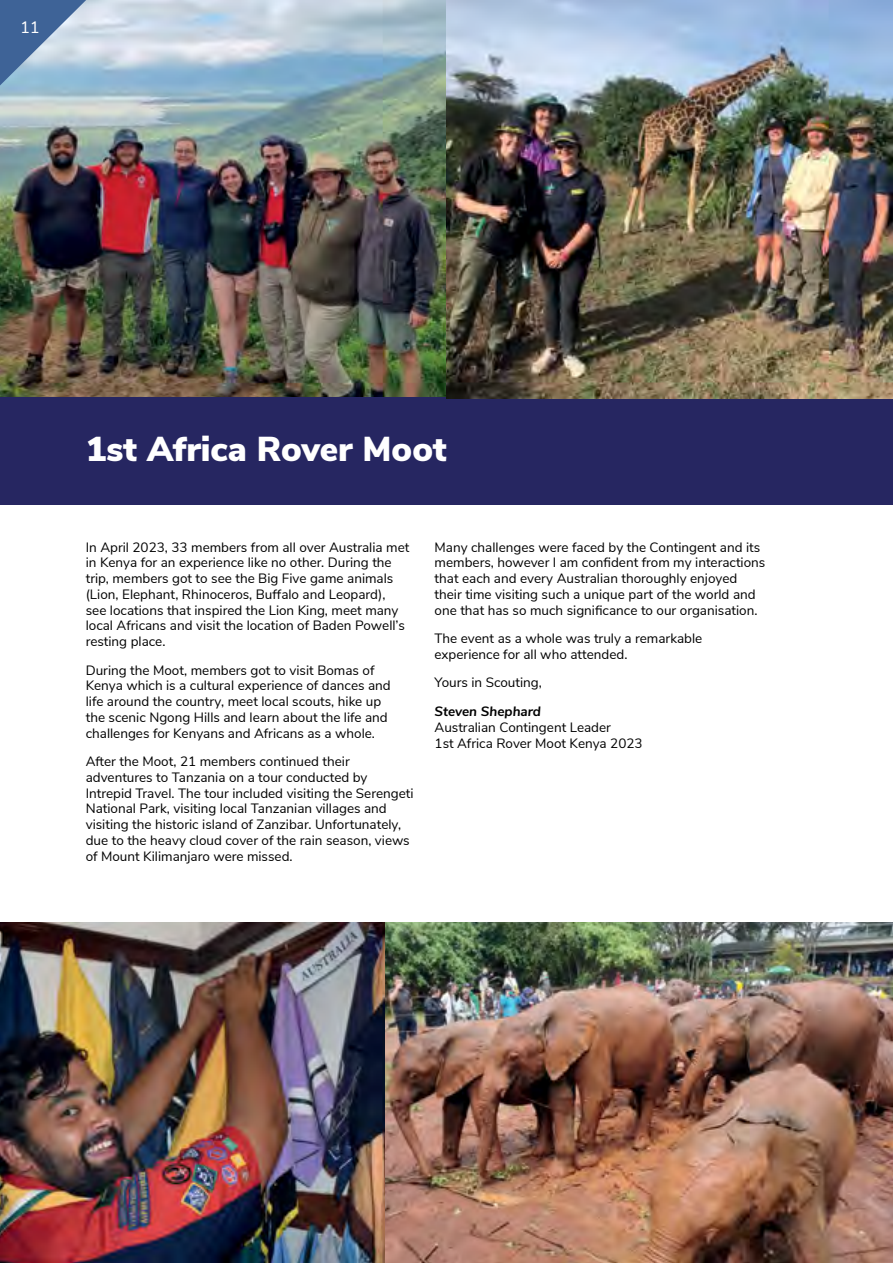
<style>
.page{position:relative;width:893px;height:1263px;background:#fff}
.page>*{position:absolute;margin:0;border:0;box-sizing:border-box;transform-origin:0 0}
.t1{font:900 34.5px "Nunito Sans";color:#fff}
.t2{font:16.5px "Nunito Sans";color:#fff}
.t3{font:13.5px/15.8px "Nunito Sans";color:#000}
.t4{font:italic 700 13.5px "Nunito Sans";color:#000}
</style>
<div class="page">
<img style="left:0;top:0;width:893px;height:397px">
<svg style="left:0;top:0;width:86px;height:85px;background:#7a99bb"></svg>
<div style="left:0;top:397px;width:893px;height:108px;background:#262661"></div>
<img style="left:385px;top:923px;width:508px;height:340px">
<img style="left:0;top:923px;width:385px;height:340px">
<p class="t2" style="left:20px;top:15px;width:21px">11</p>
<h1 class="t1" style="left:86px;top:423px;width:363px">1st Africa Rover Moot</h1>
<p class="t3" style="left:86px;top:538px;width:325px">In April 2023, 33 members from all over Australia met in Kenya for an experience like no other. During the trip, members got to see the Big Five game animals (Lion, Elephant, Rhinoceros, Buffalo and Leopard), see locations that inspired the Lion King, meet many local Africans and visit the location of Baden Powell’s resting place.</p>
<p class="t3" style="left:86px;top:661px;width:307px">During the Moot, members got to visit Bomas of Kenya which is a cultural experience of dances and life around the country, meet local scouts, hike up the scenic Ngong Hills and learn about the life and challenges for Kenyans and Africans as a whole.</p>
<p class="t3" style="left:86px;top:753px;width:329px">After the Moot, 21 members continued their adventures to Tanzania on a tour conducted by Intrepid Travel. The tour included visiting the Serengeti National Park, visiting local Tanzanian villages and visiting the historic island of Zanzibar. Unfortunately, due to the heavy cloud cover of the rain season, views of Mount Kilimanjaro were missed.</p>
<p class="t3" style="left:435px;top:538px;width:332px">Many challenges were faced by the Contingent and its members, however I am confident from my interactions that each and every Australian thoroughly enjoyed their time visiting such a unique part of the world and one that has so much significance to our organisation.</p>
<p class="t3" style="left:435px;top:630px;width:269px">The event as a whole was truly a remarkable experience for all who attended.</p>
<p class="t3" style="left:435px;top:674px;width:109px">Yours in Scouting,</p>
<p class="t4" style="left:435px;top:701px;width:108px">Steven Shephard</p>
<p class="t3" style="left:435px;top:718px;width:210px">Australian Contingent Leader<br>1st Africa Rover Moot Kenya 2023</p>
</div>
